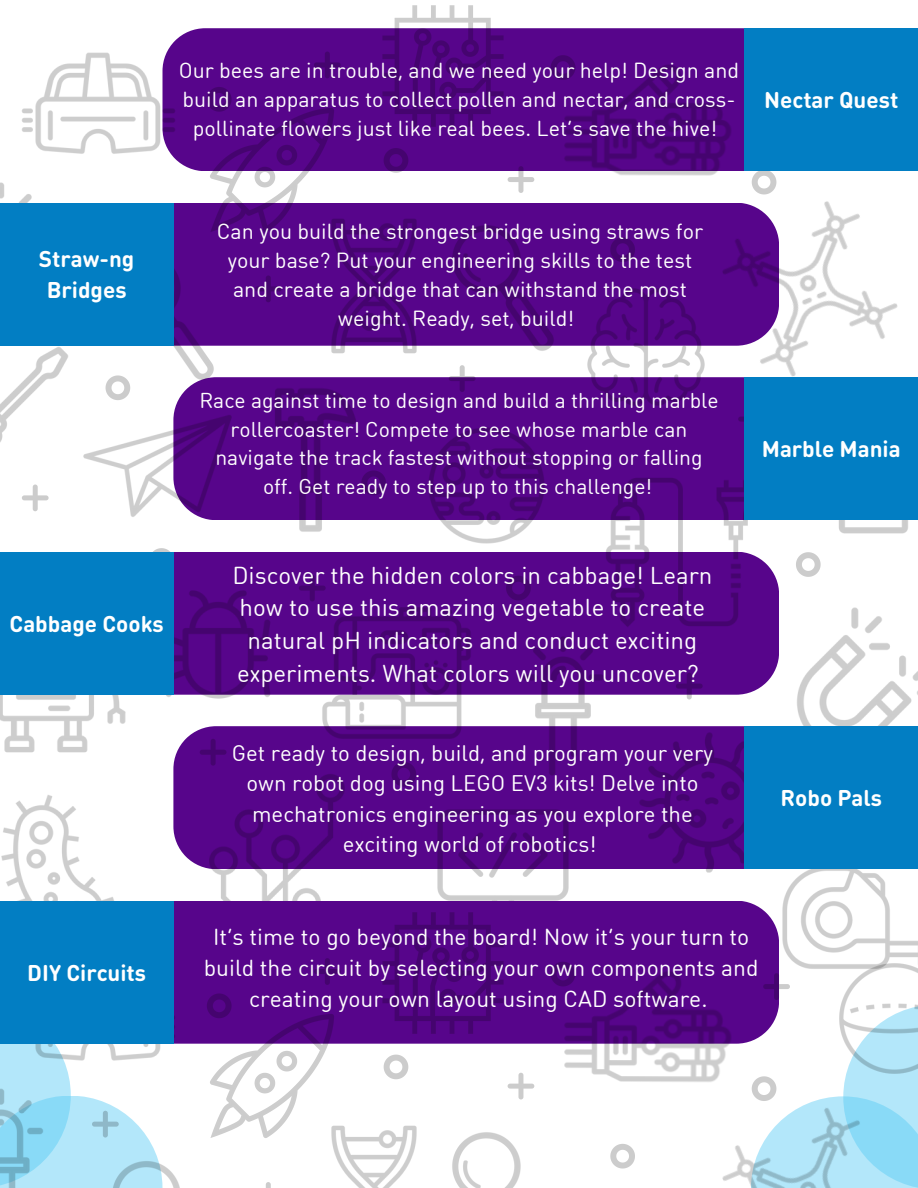
<style>
.page{position:relative;width:918px;height:1188px;background:#fff}
.page>*{position:absolute;margin:0;border:0;box-sizing:border-box;transform-origin:0 0}
.t1{font:24px/32.7px "DIN Round Web W03";color:#fff;text-align:center}
.t2{font:22.8px/30.9px "DIN Round Web W03";color:#fff;text-align:center}
.t3{font:700 22.5px/31.5px "DIN Round Web W04";color:#fff;text-align:center}
.t4{font:22.05px/30px "DIN Round Web W03";color:#fff;text-align:center}
.t5{font:21.45px/29.1px "DIN Round Web W03";color:#fff;text-align:center}
.t6{font:21.3px/29.1px "DIN Round Web W03";color:#fff;text-align:center}
.t7{font:21.15px/28.7px "DIN Round Web W03";color:#fff;text-align:center}
</style>
<div class="page">
<svg style="left:119px;top:1124px;width:25px;height:9px"></svg>
<div style="left:213px;top:28px;width:308px;height:143px;background:#57058b"></div>
<div style="left:188px;top:726px;width:421px;height:143px;background:#57058b"></div>
<img style="left:22px;top:28px;width:191px;height:189px">
<img style="left:177px;top:737px;width:219px;height:164px">
<img style="left:173px;top:227px;width:80px;height:132px">
<img style="left:0;top:369px;width:50px;height:143px">
<img style="left:50px;top:359px;width:148px;height:214px">
<img style="left:0;top:139px;width:115px;height:230px">
<img style="left:182px;top:80px;width:179px;height:179px">
<img style="left:0;top:538px;width:174px;height:214px">
<svg style="left:255px;top:276px;width:15px;height:26px"></svg>
<svg style="left:105px;top:375px;width:25px;height:25px"></svg>
<svg style="left:207px;top:87px;width:25px;height:25px"></svg>
<svg style="left:22px;top:485px;width:27px;height:26px"></svg>
<img style="left:149px;top:573px;width:141px;height:141px">
<svg style="left:149px;top:548px;width:25px;height:25px"></svg>
<svg style="left:200px;top:739px;width:27px;height:27px"></svg>
<img style="left:1px;top:752px;width:177px;height:144px">
<img style="left:354px;top:5px;width:167px;height:151px">
<svg style="left:314px;top:52px;width:27px;height:26px"></svg>
<img style="left:409px;top:780px;width:189px;height:121px">
<img style="left:609px;top:726px;width:136px;height:147px">
<img style="left:741px;top:607px;width:177px;height:198px">
<svg style="left:391px;top:780px;width:25px;height:7px"></svg>
<img style="left:782px;top:869px;width:108px;height:98px">
<img style="left:521px;top:28px;width:224px;height:218px">
<svg style="left:551px;top:55px;width:25px;height:25px"></svg>
<img style="left:839px;top:520px;width:69px;height:14px">
<img style="left:665px;top:144px;width:233px;height:290px">
<svg style="left:752px;top:171px;width:25px;height:24px"></svg>
<img style="left:198px;top:343px;width:182px;height:234px">
<svg style="left:361px;top:470px;width:19px;height:25px"></svg>
<img style="left:270px;top:183px;width:207px;height:207px">
<svg style="left:383px;top:148px;width:26px;height:25px"></svg>
<img style="left:290px;top:566px;width:213px;height:214px">
<img style="left:413px;top:198px;width:181px;height:180px">
<svg style="left:508px;top:166px;width:26px;height:27px"></svg>
<img style="left:452px;top:595px;width:222px;height:222px">
<svg style="left:676px;top:673px;width:27px;height:26px"></svg>
<img style="left:570px;top:441px;width:221px;height:222px">
<svg style="left:796px;top:552px;width:25px;height:25px"></svg>
<img style="left:380px;top:379px;width:213px;height:213px">
<svg style="left:449px;top:365px;width:27px;height:27px"></svg>
<svg style="left:506px;top:576px;width:25px;height:24px"></svg>
<img style="left:561px;top:262px;width:170px;height:170px">
<svg style="left:610px;top:237px;width:25px;height:25px"></svg>
<svg style="left:738px;top:406px;width:7px;height:26px"></svg>
<div style="left:745px;top:28px;width:173px;height:143px;background:#027ec3"></div>
<div style="left:0;top:203px;width:173px;height:143px;background:#027ec3"></div>
<div style="left:0;top:552px;width:173px;height:143px;background:#027ec3"></div>
<div style="left:745px;top:377px;width:173px;height:143px;background:#027ec3"></div>
<div style="left:213px;top:901px;width:566px;height:125px;background:#57058b"></div>
<div style="left:745px;top:726px;width:173px;height:143px;background:#027ec3"></div>
<img style="left:0;top:896px;width:213px;height:228px">
<img style="left:115px;top:1133px;width:65px;height:55px">
<img style="left:0;top:1046px;width:115px;height:142px">
<img style="left:182px;top:987px;width:172px;height:151px">
<svg style="left:265px;top:1182px;width:5px;height:6px"></svg>
<svg style="left:207px;top:993px;width:25px;height:25px"></svg>
<svg style="left:92px;top:1111px;width:27px;height:27px"></svg>
<img style="left:803px;top:927px;width:115px;height:123px">
<img style="left:354px;top:883px;width:179px;height:161px">
<svg style="left:314px;top:958px;width:27px;height:27px"></svg>
<img style="left:521px;top:902px;width:250px;height:185px">
<svg style="left:551px;top:962px;width:25px;height:25px"></svg>
<img style="left:665px;top:1050px;width:253px;height:138px">
<svg style="left:752px;top:1076px;width:25px;height:25px"></svg>
<svg style="left:763px;top:973px;width:27px;height:27px"></svg>
<img style="left:270px;top:1089px;width:143px;height:99px">
<svg style="left:383px;top:1054px;width:26px;height:25px"></svg>
<img style="left:413px;top:1125px;width:108px;height:63px">
<svg style="left:508px;top:1073px;width:26px;height:27px"></svg>
<img style="left:665px;top:1169px;width:66px;height:19px">
<svg style="left:610px;top:1144px;width:25px;height:25px"></svg>
<div style="left:0;top:901px;width:173px;height:143px;background:#027ec3"></div>
<p class="t6" style="left:179px;top:55px;width:562px">Our bees are in trouble, and we need your help! Design and build an apparatus to collect pollen and nectar, and cross&shy;pollinate flowers just like real bees. Let’s save the hive!</p>
<p class="t3" style="left:764px;top:83px;width:135px">Nectar Quest</p>
<p class="t3" style="left:39px;top:242px;width:97px">Straw-ng<br>Bridges</p>
<p class="t3" style="left:9px;top:607px;width:156px">Cabbage Cooks</p>
<p class="t3" style="left:27px;top:956px;width:120px">DIY Circuits</p>
<p class="t5" style="left:217px;top:216px;width:488px">Can you build the strongest bridge using straws for your base? Put your engineering skills to the test and create a bridge that can withstand the most weight. Ready, set, build!</p>
<p class="t7" style="left:199px;top:385px;width:521px">Race against time to design and build a thrilling marble rollercoaster! Compete to see whose marble can navigate the track fastest without stopping or falling off. Get ready to step up to this challenge!</p>
<p class="t1" style="left:232px;top:558px;width:482px">Discover the hidden colors in cabbage! Learn how to use this amazing vegetable to create natural pH indicators and conduct exciting experiments. What colors will you uncover?</p>
<p class="t4" style="left:232px;top:738px;width:483px">Get ready to design, build, and program your very own robot dog using LEGO EV3 kits! Delve into mechatronics engineering as you explore the exciting world of robotics!</p>
<p class="t3" style="left:762px;top:432px;width:141px">Marble Mania</p>
<p class="t3" style="left:780px;top:781px;width:103px">Robo Pals</p>
<p class="t2" style="left:204px;top:921px;width:556px">It’s time to go beyond the board! Now it’s your turn to build the circuit by selecting your own components and creating your own layout using CAD software.</p>
</div>
